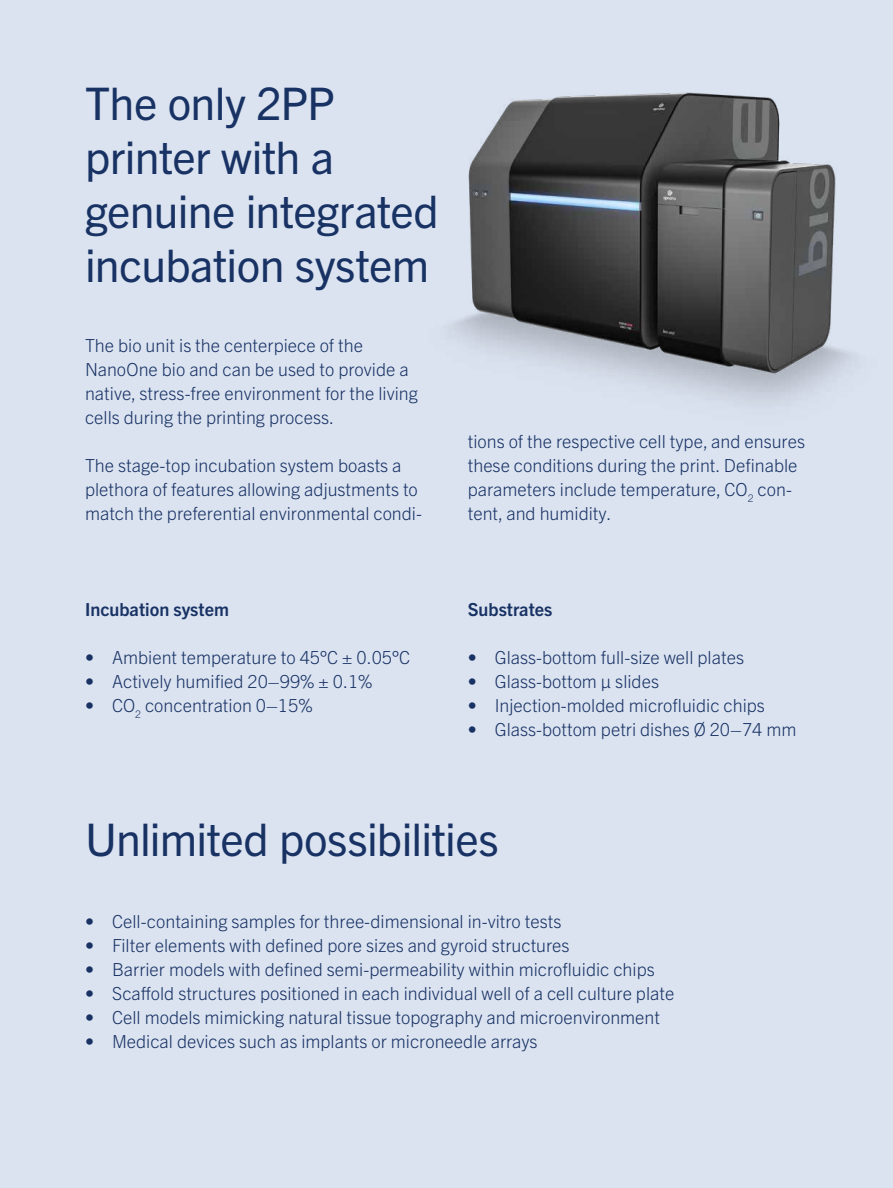
<style>
.page{position:relative;width:893px;height:1188px;background:#dbe3f0}
.page>*{position:absolute;margin:0;border:0;box-sizing:border-box;transform-origin:0 0}
.t1{font:45px/54px "Trade Gothic Next LT Pro";letter-spacing:-.015em;color:#183264}
.t2{font:300 18px/24px "Trade Gothic Next LT Pro";color:#183264}
.t3{font:700 18px "Trade Gothic Next LT Pro";color:#183264}
</style>
<div class="page">
<img style="left:449px;top:92px;width:407px;height:313px">
<h1 class="t1" style="left:85px;top:73px;width:355px">The only 2PP printer with a genuine integrated incubation system</h1>
<p class="t2" style="left:85px;top:332px;width:334px">The bio unit is the centerpiece of the NanoOne bio and can be used to provide a native, stress-free environment for the living cells during the printing process.</p>
<p class="t2" style="left:85px;top:452px;width:338px">The stage-top incubation system boasts a plethora of features allowing adjustments to match the preferential environmental condi-</p>
<p class="t3" style="left:85px;top:597px;width:145px">Incubation system</p>
<p class="t2" style="left:85px;top:644px;width:327px">• Ambient temperature to 45°C ± 0.05°C</p>
<p class="t2" style="left:85px;top:668px;width:289px">• Actively humified 20–99% ± 0.1%</p>
<p class="t2" style="left:85px;top:692px;width:229px">• CO<sub>2</sub> concentration 0–15%</p>
<p class="t2" style="left:468px;top:428px;width:339px">tions of the respective cell type, and ensures these conditions during the print. Definable parameters include temperature, CO<sub>2</sub> con&shy;tent, and humidity.</p>
<p class="t3" style="left:468px;top:597px;width:86px">Substrates</p>
<p class="t2" style="left:468px;top:644px;width:278px">• Glass-bottom full-size well plates</p>
<p class="t2" style="left:468px;top:668px;width:193px">• Glass-bottom µ slides</p>
<p class="t2" style="left:468px;top:692px;width:299px">• Injection-molded microfluidic chips</p>
<p class="t2" style="left:468px;top:716px;width:330px">• Glass-bottom petri dishes Ø 20–74 mm</p>
<h1 class="t1" style="left:85px;top:810px;width:415px">Unlimited possibilities</h1>
<p class="t2" style="left:85px;top:908px;width:478px">• Cell-containing samples for three-dimensional in-vitro tests</p>
<p class="t2" style="left:85px;top:932px;width:486px">• Filter elements with defined pore sizes and gyroid structures</p>
<p class="t2" style="left:85px;top:956px;width:571px">• Barrier models with defined semi-permeability within microfluidic chips</p>
<p class="t2" style="left:85px;top:980px;width:591px">• Scaffold structures positioned in each individual well of a cell culture plate</p>
<p class="t2" style="left:85px;top:1004px;width:577px">• Cell models mimicking natural tissue topography and microenvironment</p>
<p class="t2" style="left:85px;top:1028px;width:454px">• Medical devices such as implants or microneedle arrays</p>
</div>
